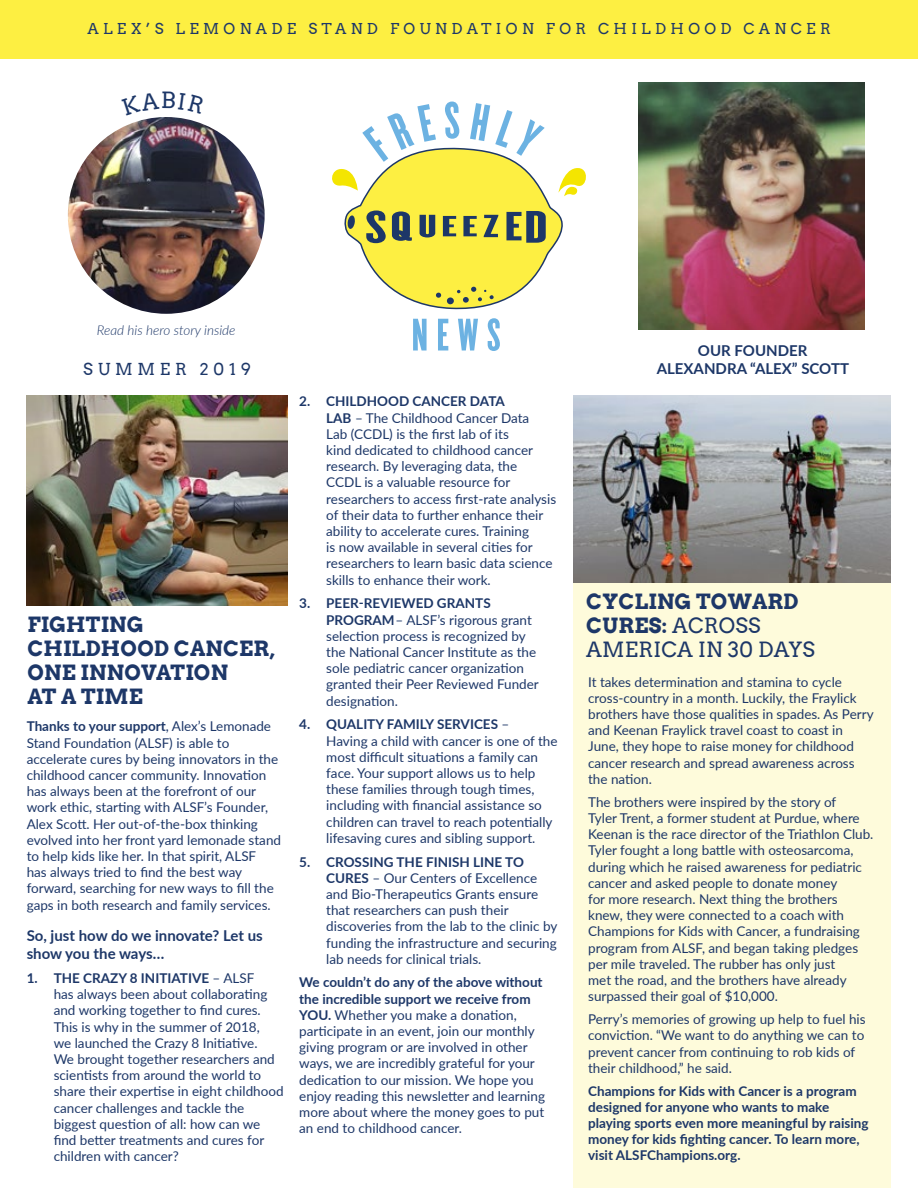
<style>
.page{position:relative;width:918px;height:1188px;background:#fff}
.page>*{position:absolute;margin:0;border:0;box-sizing:border-box;transform-origin:0 0}
.t1{font:700 21px/24px "Arvo";letter-spacing:.01em;color:#1d3768}
.t2{font:21px/24px "Arvo";letter-spacing:.01em;color:#1d3768}
.t3{font:16.5px "Arvo";letter-spacing:.29em;color:#1d3768}
.t4{font:700 15px/18px "Lato";color:#1d3768}
.t5{font:15px "Arvo";letter-spacing:.29em;color:#1d3768}
.t6{font:13.5px/16.2px "Lato";color:#1d3768}
.t7{font:700 13.5px/16.2px "Lato";color:#1d3768}
.t8{font:italic 300 13.5px "Lato";color:#1d3768}
.s1{font-weight:700}
</style>
<div class="page">
<div style="left:0;top:0;width:918px;height:58px;background:#fdef42"></div>
<div style="left:573px;top:395px;width:318px;height:793px;background:#fefbdb"></div>
<img style="left:573px;top:395px;width:318px;height:187px">
<img style="left:68px;top:117px;width:197px;height:197px;border-radius:98px">
<img style="left:638px;top:82px;width:226px;height:247px">
<img style="left:27px;top:396px;width:260px;height:210px">
<svg style="left:413px;top:319px;width:14px;height:32px"></svg>
<svg style="left:438px;top:319px;width:10px;height:32px"></svg>
<svg style="left:458px;top:319px;width:20px;height:32px"></svg>
<svg style="left:488px;top:318px;width:12px;height:33px"></svg>
<svg style="left:332px;top:101px;width:254px;height:209px"></svg>
<p class="t5" style="left:87px;top:19px;width:745px">ALEX’S LEMONADE STAND FOUNDATION FOR CHILDHOOD CANCER</p>
<p class="t8" style="left:97px;top:321px;width:140px">Read his hero story inside</p>
<p class="t3" style="left:83px;top:359px;width:169px">SUMMER 2019</p>
<h1 class="t1" style="left:27px;top:613px;width:249px">FIGHTING<br>CHILDHOOD CANCER,<br>ONE INNOVATION<br>AT A TIME</h1>
<p class="t6" style="left:27px;top:718px;width:256px"><span class="s1">Thanks to your support</span>, Alex’s Lemonade Stand Foundation (ALSF) is able to accelerate cures by being innovators in the childhood cancer community. Innovation has always been at the forefront of our work ethic, starting with ALSF’s Founder, Alex Scott. Her out-of-the-box thinking evolved into her front yard lemonade stand to help kids like her. In that spirit, ALSF<br>has always tried to find the best way forward, searching for new ways to fill the gaps in both research and family services.</p>
<p class="t4" style="left:27px;top:926px;width:238px">So, just how do we innovate? Let us show you the ways…</p>
<p class="t6" style="left:54px;top:969px;width:231px;text-indent:-27px"><span class="s1">1. THE CRAZY 8 INITIATIVE</span> – ALSF<br>has always been about collaborating and working together to find cures.<br>This is why in the summer of 2018,<br>we launched the Crazy 8 Initiative.<br>We brought together researchers and scientists from around the world to share their expertise in eight childhood cancer challenges and tackle the biggest question of all: how can we find better treatments and cures for children with cancer?</p>
<p class="t6" style="left:326px;top:393px;width:231px;text-indent:-27px"><span class="s1">2. CHILDHOOD CANCER DATA<br>LAB</span> – The Childhood Cancer Data<br>Lab (CCDL) is the first lab of its<br>kind dedicated to childhood cancer research. By leveraging data, the<br>CCDL is a valuable resource for researchers to access first-rate analysis of their data to further enhance their ability to accelerate cures. Training<br>is now available in several cities for researchers to learn basic data science skills to enhance their work.</p>
<p class="t6" style="left:326px;top:595px;width:214px;text-indent:-27px"><span class="s1">3. PEER-REVIEWED GRANTS<br>PROGRAM</span> – ALSF’s rigorous grant selection process is recognized by the National Cancer Institute as the sole pediatric cancer organization granted their Peer Reviewed Funder designation.</p>
<p class="t6" style="left:326px;top:716px;width:233px;text-indent:-27px"><span class="s1">4. QUALITY FAMILY SERVICES</span> –<br>Having a child with cancer is one of the most difficult situations a family can face. Your support allows us to help these families through tough times, including with financial assistance so children can travel to reach potentially lifesaving cures and sibling support.</p>
<p class="t6" style="left:326px;top:853px;width:233px;text-indent:-27px"><span class="s1">5. CROSSING THE FINISH LINE TO CURES</span> – Our Centers of Excellence and Bio-Therapeutics Grants ensure that researchers can push their discoveries from the lab to the clinic by funding the infrastructure and securing lab needs for clinical trials.</p>
<p class="t6" style="left:299px;top:974px;width:247px"><span class="s1">We couldn’t do any of the above without the incredible support we receive from YOU.</span> Whether you make a donation, participate in an event, join our monthly giving program or are involved in other ways, we are incredibly grateful for your dedication to our mission. We hope you enjoy reading this newsletter and learning more about where the money goes to put an end to childhood cancer.</p>
<p class="t4" style="left:657px;top:340px;width:194px;text-align:center">OUR FOUNDER<br>ALEXANDRA “ALEX” SCOTT</p>
<h1 class="t2" style="left:586px;top:589px;width:230px"><span class="s1">CYCLING TOWARD<br>CURES:</span> ACROSS<br>AMERICA IN 30 DAYS</h1>
<p class="t6" style="left:588px;top:673px;width:287px">It takes determination and stamina to cycle cross-country in a month. Luckily, the Fraylick brothers have those qualities in spades. As Perry and Keenan Fraylick travel coast to coast in June, they hope to raise money for childhood cancer research and spread awareness across the nation.</p>
<p class="t6" style="left:588px;top:793px;width:287px">The brothers were inspired by the story of<br>Tyler Trent, a former student at Purdue, where Keenan is the race director of the Triathlon Club.<br>Tyler fought a long battle with osteosarcoma, during which he raised awareness for pediatric cancer and asked people to donate money<br>for more research. Next thing the brothers knew, they were connected to a coach with Champions for Kids with Cancer, a fundraising program from ALSF, and began taking pledges per mile traveled. The rubber has only just<br>met the road, and the brothers have already surpassed their goal of $10,000.</p>
<p class="t6" style="left:588px;top:1011px;width:279px">Perry’s memories of growing up help to fuel his conviction. “We want to do anything we can to prevent cancer from continuing to rob kids of their childhood,” he said.</p>
<p class="t7" style="left:588px;top:1082px;width:282px">Champions for Kids with Cancer is a program designed for anyone who wants to make playing sports even more meaningful by raising money for kids fighting cancer. To learn more, visit ALSFChampions.org.</p>
</div>
